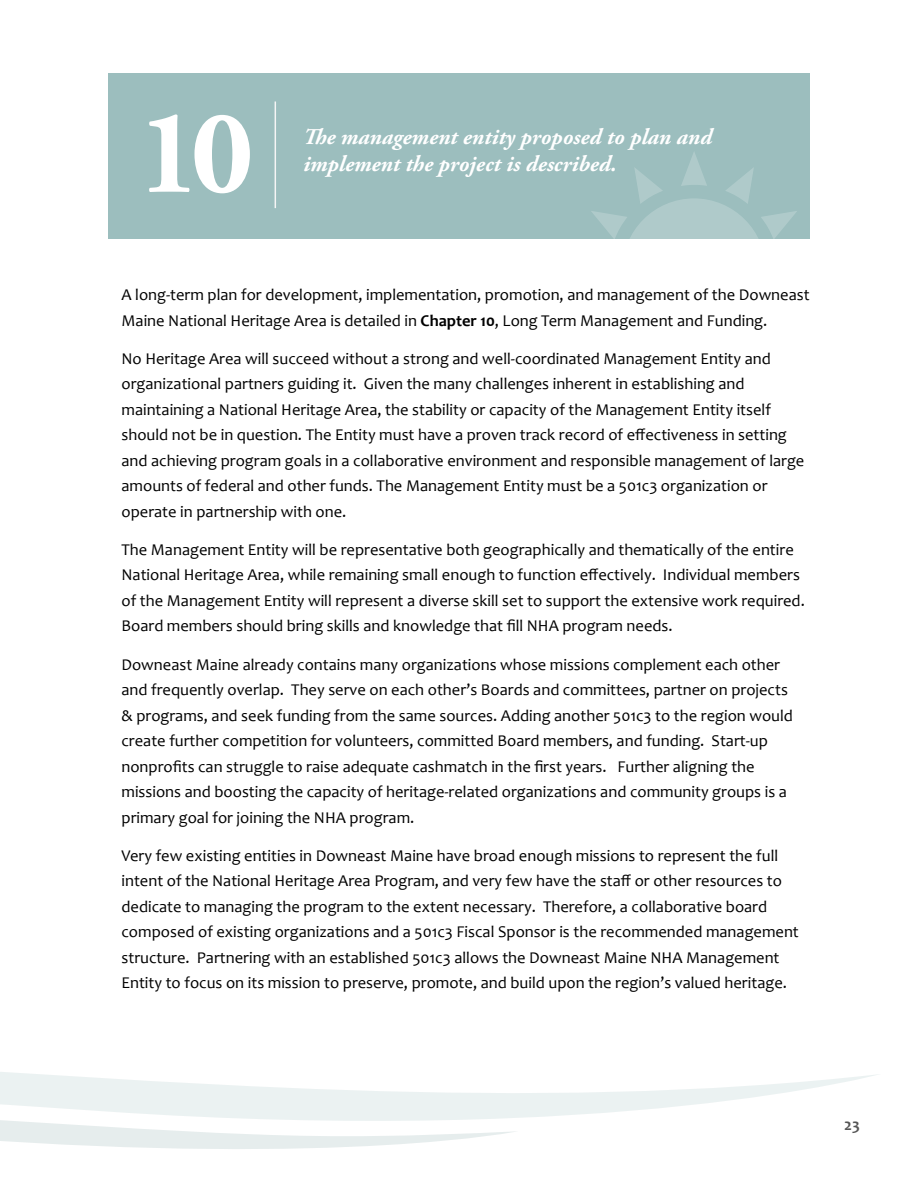
<style>
.page{position:relative;width:918px;height:1188px;background:#fff}
.page>*{position:absolute;margin:0;border:0;box-sizing:border-box;transform-origin:0 0}
.t1{font:700 120px "Adobe Garamond Pro";color:#fff}
.t2{font:italic 700 22.5px/27px "Adobe Garamond Pro";color:#fff}
.t3{font:16.5px/25.5px "Candara";color:#000}
.t4{font:700 16.5px "Candara";color:#555}
.s1{font-weight:700}
</style>
<div class="page">
<svg style="left:0;top:1072px;width:878px;height:46px"></svg>
<svg style="left:0;top:1084px;width:519px;height:65px"></svg>
<div style="left:108px;top:74px;width:702px;height:165px;background:#9cbebe"></div>
<hr style="left:275px;top:101px;width:1px;height:107px;background:#f5f5f5">
<svg style="left:591px;top:152px;width:206px;height:87px"></svg>
<h1 class="t1" style="left:138px;top:84px;width:117px">10</h1>
<h2 class="t2" style="left:303px;top:123px;width:411px">The management entity proposed to plan and implement the project is described.</h2>
<p class="t3" style="left:122px;top:282px;width:690px">A long-term plan for development, implementation, promotion, and management of the Downeast<br>Maine National Heritage Area is detailed in <span class="s1">Chapter 10</span>, Long Term Management and Funding.</p>
<p class="t3" style="left:122px;top:346px;width:684px">No Heritage Area will succeed without a strong and well-coordinated Management Entity and organizational partners guiding it. Given the many challenges inherent in establishing and maintaining a National Heritage Area, the stability or capacity of the Management Entity itself should not be in question. The Entity must have a proven track record of effectiveness in setting and achieving program goals in a collaborative environment and responsible management of large amounts of federal and other funds. The Management Entity must be a 501c3 organization or operate in partnership with one.</p>
<p class="t3" style="left:122px;top:537px;width:685px">The Management Entity will be representative both geographically and thematically of the entire National Heritage Area, while remaining small enough to function effectively. Individual members of the Management Entity will represent a diverse skill set to support the extensive work required.<br>Board members should bring skills and knowledge that fill NHA program needs.</p>
<p class="t3" style="left:122px;top:651px;width:673px">Downeast Maine already contains many organizations whose missions complement each other and frequently overlap. They serve on each other’s Boards and committees, partner on projects &amp; programs, and seek funding from the same sources. Adding another 501c3 to the region would create further competition for volunteers, committed Board members, and funding. Start-up nonprofits can struggle to raise adequate cashmatch in the first years. Further aligning the missions and boosting the capacity of heritage-related organizations and community groups is a primary goal for joining the NHA program.</p>
<p class="t3" style="left:122px;top:843px;width:679px">Very few existing entities in Downeast Maine have broad enough missions to represent the full intent of the National Heritage Area Program, and very few have the staff or other resources to dedicate to managing the program to the extent necessary. Therefore, a collaborative board composed of existing organizations and a 501c3 Fiscal Sponsor is the recommended management structure. Partnering with an established 501c3 allows the Downeast Maine NHA Management Entity to focus on its mission to preserve, promote, and build upon the region’s valued heritage.</p>
<p class="t4" style="left:844px;top:1114px;width:17px">23</p>
</div>
